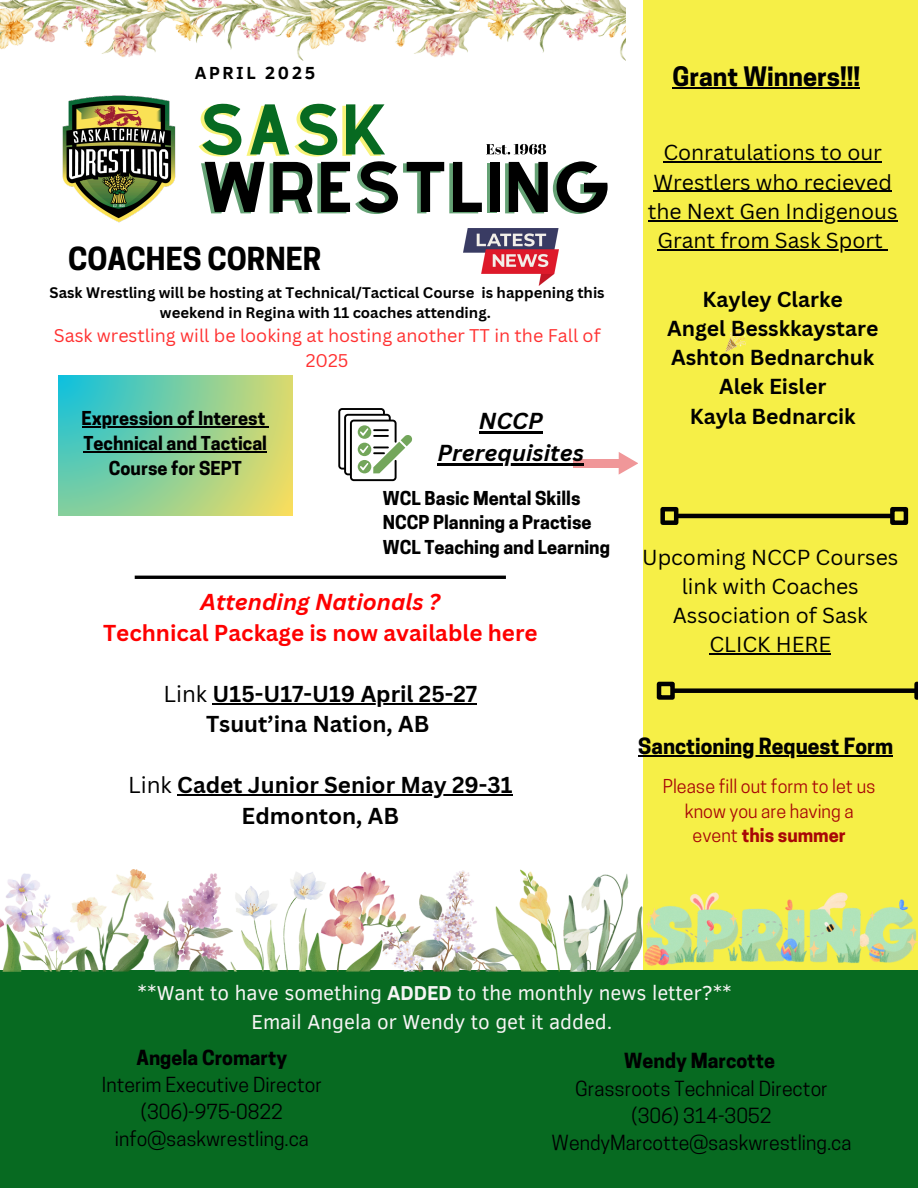
<style>
.page{position:relative;width:918px;height:1188px;background:#fff}
.page>*{position:absolute;margin:0;border:0;box-sizing:border-box;transform-origin:0 0}
.t1{font:700 29.85px "Cooper Hewitt";color:#000}
.t2{font:700 25.2px "Cooper Hewitt";color:#000}
.t3{font:italic 700 22.5px "Canva Sans";color:#000}
.t4{font:700 22.35px "Canva Sans";color:#000}
.t5{font:700 22.35px/30.6px "Canva Sans";color:#fe0000;text-align:center}
.t6{font:21.15px/29.1px "Canva Sans";color:#000;text-align:center}
.t7{font:700 21.15px/29.2px "Canva Sans";color:#000;text-align:center}
.t8{font:700 21px "Cooper Hewitt";color:#000}
.t9{font:20.7px/28.2px "Clear Sans";color:#f6f4f4;text-align:center}
.t10{font:19.5px/27px "Cooper Hewitt";color:#000001;text-align:center}
.t11{font:700 18px/24.8px "Cooper Hewitt";color:#000;text-align:center}
.t12{font:18px/24.8px "Cooper Hewitt";color:#a80707;text-align:center}
.t13{font:700 18px "Clear Sans";letter-spacing:.14em;color:#000001}
.t14{font:17.85px/24.8px "Canva Sans";color:#ff3131;text-align:center}
.t15{font:700 14.85px/20.2px "Canva Sans";color:#000;text-align:center}
.s1{font-style:italic}
.s2{font-weight:400}
.s3{font-weight:700}
</style>
<div class="page">
<div style="left:643px;top:0;width:275px;height:1188px;background:#f6ef47"></div>
<img style="left:62px;top:95px;width:114px;height:128px">
<svg style="left:199px;top:103px;width:409px;height:111px"></svg>
<div style="left:0;top:970px;width:918px;height:218px;background:#076a21"></div>
<hr style="left:135px;top:576px;width:371px;height:3px;background:#000001">
<svg style="left:725px;top:329px;width:22px;height:23px"></svg>
<img style="left:463px;top:228px;width:96px;height:57px">
<div style="left:574px;top:459px;width:45px;height:9px;background:#f09799"></div>
<svg style="left:619px;top:452px;width:19px;height:22px"></svg>
<svg style="left:59px;top:376px;width:233px;height:140px;background:#8bcd96"></svg>
<hr style="left:82px;top:427px;width:184px;height:1px;background:#000">
<hr style="left:84px;top:451px;width:183px;height:1px;background:#000">
<svg style="left:338px;top:408px;width:74px;height:73px"></svg>
<img style="left:0;top:0;width:626px;height:60px">
<img style="left:651px;top:892px;width:267px;height:73px">
<hr style="left:709px;top:653px;width:122px;height:2px;background:#000">
<hr style="left:479px;top:432px;width:64px;height:2px;background:#000">
<hr style="left:438px;top:463px;width:146px;height:2px;background:#000">
<img style="left:0;top:870px;width:651px;height:102px">
<hr style="left:638px;top:755px;width:255px;height:1px;background:#000">
<div style="left:674px;top:688px;width:242px;height:5px;background:#000001"></div>
<div style="left:657px;top:682px;width:18px;height:18px;border:4px solid #000001"></div>
<svg style="left:914px;top:682px;width:4px;height:18px"></svg>
<hr style="left:677px;top:514px;width:214px;height:4px;background:#000001">
<div style="left:660px;top:507px;width:18px;height:18px;border:4px solid #000001"></div>
<div style="left:890px;top:507px;width:18px;height:18px;border:4px solid #000001"></div>
<hr style="left:213px;top:703px;width:264px;height:1px;background:#000">
<hr style="left:177px;top:795px;width:336px;height:1px;background:#000">
<hr style="left:663px;top:161px;width:219px;height:2px;background:#000">
<hr style="left:653px;top:191px;width:239px;height:1px;background:#000">
<hr style="left:648px;top:220px;width:250px;height:1px;background:#000">
<hr style="left:657px;top:249px;width:226px;height:1px;background:#000">
<hr style="left:672px;top:88px;width:188px;height:1px;background:#000">
<p class="t13" style="left:195px;top:60px;width:122px">APRIL 2025</p>
<p class="t1" style="left:68px;top:247px;width:255px">COACHES CORNER</p>
<p class="t15" style="left:50px;top:282px;width:557px">Sask Wrestling will be hosting at Technical/Tactical Course is happening this weekend in Regina with 11 coaches attending.</p>
<h6 class="t14" style="left:54px;top:322px;width:548px">Sask wrestling will be looking at hosting another TT in the Fall of<br>2025</h6>
<p class="t11" style="left:82px;top:409px;width:187px">Expression of Interest<br>Technical and Tactical<br>Course for SEPT</p>
<h5 class="t3" style="left:479px;top:405px;width:65px">NCCP</h5>
<p class="t3" style="left:438px;top:437px;width:148px">Prerequisites</p>
<p class="t11" style="left:383px;top:488px;width:229px;text-align:left">WCL Basic Mental Skills<br>NCCP Planning a Practise<br>WCL Teaching and Learning</p>
<p class="t5" style="left:103px;top:586px;width:436px"><span class="s1">Attending Nationals ?<br></span>Technical Package is now available here</p>
<p class="t4" style="left:163px;top:678px;width:315px"><span class="s2">Link</span> U15-U17-U19 April 25-27</p>
<h6 class="t4" style="left:206px;top:708px;width:225px">Tsuut’ina Nation, AB</h6>
<h6 class="t4" style="left:128px;top:769px;width:386px"><span class="s2">Link</span> Cadet Junior Senior May 29-31</h6>
<p class="t4" style="left:242px;top:800px;width:159px">Edmonton, AB</p>
<p class="t2" style="left:672px;top:68px;width:189px">Grant Winners!!!</p>
<h3 class="t6" style="left:653px;top:137px;width:240px">Conratulations to our<br>Wrestlers who recieved</h3>
<p class="t6" style="left:648px;top:196px;width:251px">the Next Gen Indigenous</p>
<h6 class="t6" style="left:657px;top:225px;width:227px">Grant from Sask Sport</h6>
<h6 class="t7" style="left:667px;top:284px;width:213px">Kayley Clarke<br>Angel Besskkaystare<br>Ashton Bednarchuk</h6>
<h4 class="t7" style="left:690px;top:371px;width:167px">Alek Eisler<br>Kayla Bednarcik</h4>
<p class="t6" style="left:642px;top:542px;width:258px">Upcoming NCCP Courses link with Coaches<br>Association of Sask<br>CLICK HERE</p>
<p class="t8" style="left:638px;top:738px;width:256px">Sanctioning Request Form</p>
<h1 class="t12" style="left:663px;top:776px;width:214px">Please fill out form to let us know you are having a event <span class="s3">this summer</span></h1>
<h4 class="t9" style="left:138px;top:978px;width:596px">**Want to have something <span class="s3">ADDED</span> to the monthly news letter?**<br>Email Angela or Wendy to get it added.</h4>
<h3 class="t10" style="left:552px;top:1050px;width:301px"><span class="s3">Wendy Marcotte<br></span>Grassroots Technical Director (306) 314-3052<br>WendyMarcotte@saskwrestling.ca</h3>
<h2 class="t10" style="left:102px;top:1046px;width:222px"><span class="s3">Angela Cromarty<br></span>Interim Executive Director (306)-975-0822 info@saskwrestling.ca</h2>
</div>
